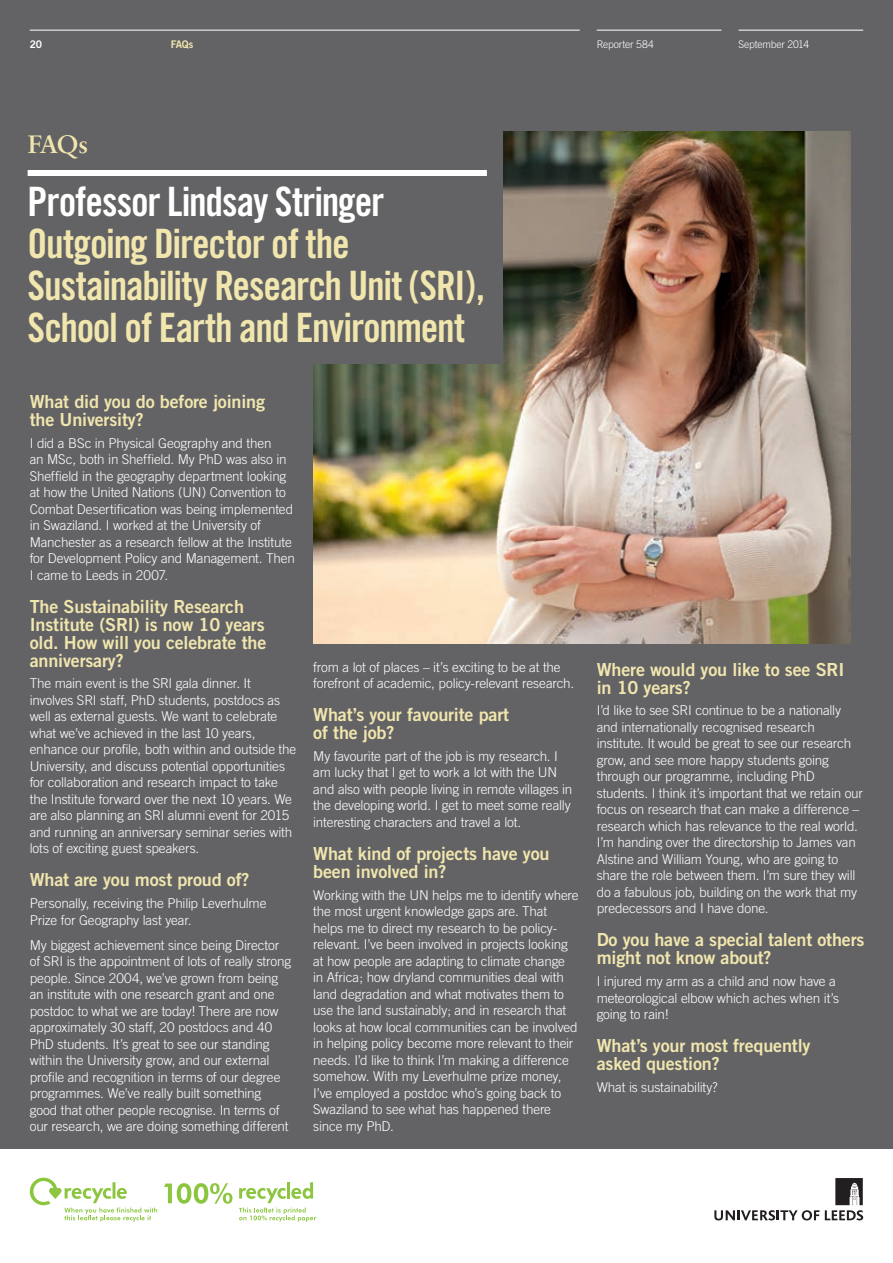
<style>
.page{position:relative;width:893px;height:1263px;background:#fff}
.page>*{position:absolute;margin:0;border:0;box-sizing:border-box;transform-origin:0 0}
.t1{font:40.5px/42px "Trade Gothic Bold Cond Twenty";letter-spacing:-.03em;color:#f1e6ad}
.t2{font:40.5px "Trade Gothic Bold Cond Twenty";letter-spacing:-.025em;color:#fff}
.t3{font:27px "Sabon Semi Bold PL";color:#f1e6ad}
.t4{font:18px/18px "Trade Gothic Bold Two";letter-spacing:-.01em;color:#f1e6ad}
.t5{font:300 13.5px/16.5px "Trade Gothic";letter-spacing:-.015em;color:#fff}
.t6{font:300 10.5px "Trade Gothic";letter-spacing:-.015em;color:#fff}
.t7{font:10.5px "Trade Gothic Bold Two";color:#f1e6ad}
.t8{font:10.5px "Trade Gothic Bold Two";color:#fff}
</style>
<div class="page">
<div style="left:0;top:0;width:893px;height:1148px;background:#636366"></div>
<img style="left:313px;top:132px;width:537px;height:511px">
<div style="left:0;top:107px;width:502px;height:257px;background:#636366"></div>
<hr style="left:30px;top:30px;width:550px;height:1px;background:#fff">
<svg style="left:714px;top:1178px;width:149px;height:42px"></svg>
<svg style="left:30px;top:1178px;width:127px;height:43px"></svg>
<svg style="left:239px;top:1182px;width:77px;height:39px"></svg>
<svg style="left:164px;top:1183px;width:68px;height:21px"></svg>
<hr style="left:597px;top:30px;width:124px;height:1px;background:#fff">
<hr style="left:738px;top:30px;width:125px;height:1px;background:#fff">
<div style="left:28px;top:170px;width:459px;height:6px;background:#fff"></div>
<p class="t8" style="left:30px;top:37px;width:14px">20</p>
<p class="t7" style="left:171px;top:37px;width:24px">FAQs</p>
<p class="t6" style="left:597px;top:38px;width:59px">Reporter 584</p>
<p class="t6" style="left:738px;top:38px;width:72px">September 2014</p>
<h2 class="t3" style="left:28px;top:127px;width:62px">FAQs</h2>
<h1 class="t2" style="left:28px;top:177px;width:358px">Professor Lindsay Stringer</h1>
<h1 class="t1" style="left:28px;top:222px;width:459px">Outgoing Director of the<br>Sustainability Research Unit (SRI),<br>School of Earth and Environment</h1>
<h3 class="t4" style="left:30px;top:392px;width:237px">What did you do before joining the University?</h3>
<p class="t5" style="left:30px;top:434px;width:267px">I did a BSc in Physical Geography and then<br>an MSc, both in Sheffield. My PhD was also in Sheffield in the geography department looking at how the United Nations (UN) Convention to Combat Desertification was being implemented in Swaziland. I worked at the University of Manchester as a research fellow at the Institute for Development Policy and Management. Then I came to Leeds in 2007.</p>
<h3 class="t4" style="left:30px;top:597px;width:238px">The Sustainability Research<br>Institute (SRI) is now 10 years old. How will you celebrate the anniversary?</h3>
<p class="t5" style="left:30px;top:675px;width:268px">The main event is the SRI gala dinner. It involves SRI staff, PhD students, postdocs as well as external guests. We want to celebrate what we’ve achieved in the last 10 years, enhance our profile, both within and outside the University, and discuss potential opportunities for collaboration and research impact to take the Institute forward over the next 10 years. We are also planning an SRI alumni event for 2015 and running an anniversary seminar series with lots of exciting guest speakers.</p>
<h3 class="t4" style="left:30px;top:871px;width:221px">What are you most proud of?</h3>
<p class="t5" style="left:30px;top:895px;width:238px">Personally, receiving the Philip Leverhulme<br>Prize for Geography last year.</p>
<p class="t5" style="left:30px;top:936px;width:263px">My biggest achievement since being Director of SRI is the appointment of lots of really strong people. Since 2004, we’ve grown from being an institute with one research grant and one postdoc to what we are today! There are now approximately 30 staff, 20 postdocs and 40<br>PhD students. It’s great to see our standing within the University grow, and our external profile and recognition in terms of our degree programmes. We’ve really built something good that other people recognise. In terms of our research, we are doing something different</p>
<p class="t5" style="left:313px;top:658px;width:262px">from a lot of places – it’s exciting to be at the forefront of academic, policy-relevant research.</p>
<h3 class="t4" style="left:313px;top:705px;width:197px">What’s your favourite part of the job?</h3>
<p class="t5" style="left:313px;top:747px;width:261px">My favourite part of the job is my research. I am lucky that I get to work a lot with the UN and also with people living in remote villages in the developing world. I get to meet some really interesting characters and travel a lot.</p>
<h3 class="t4" style="left:313px;top:844px;width:238px">What kind of projects have you been involved in?</h3>
<p class="t5" style="left:313px;top:886px;width:267px">Working with the UN helps me to identify where the most urgent knowledge gaps are. That helps me to direct my research to be policy&shy;relevant. I’ve been involved in projects looking at how people are adapting to climate change<br>in Africa; how dryland communities deal with land degradation and what motivates them to use the land sustainably; and in research that looks at how local communities can be involved in helping policy become more relevant to their needs. I’d like to think I’m making a difference somehow. With my Leverhulme prize money, I’ve employed a postdoc who’s going back to Swaziland to see what has happened there since my PhD.</p>
<h3 class="t4" style="left:597px;top:660px;width:249px">Where would you like to see SRI in 10 years?</h3>
<p class="t5" style="left:597px;top:702px;width:268px">I’d like to see SRI continue to be a nationally and internationally recognised research institute. It would be great to see our research grow, and see more happy students going through our programme, including PhD students. I think it’s important that we retain our focus on research that can make a difference – research which has relevance to the real world.<br>I’m handing over the directorship to James van Alstine and William Young, who are going to share the role between them. I’m sure they will do a fabulous job, building on the work that my predecessors and I have done.</p>
<h3 class="t4" style="left:597px;top:930px;width:269px">Do you have a special talent others might not know about?</h3>
<p class="t5" style="left:597px;top:973px;width:244px">I injured my arm as a child and now have a meteorological elbow which aches when it’s going to rain!</p>
<h3 class="t4" style="left:597px;top:1036px;width:215px">What’s your most frequently asked question?</h3>
<p class="t5" style="left:597px;top:1078px;width:123px">What is sustainability?</p>
</div>
